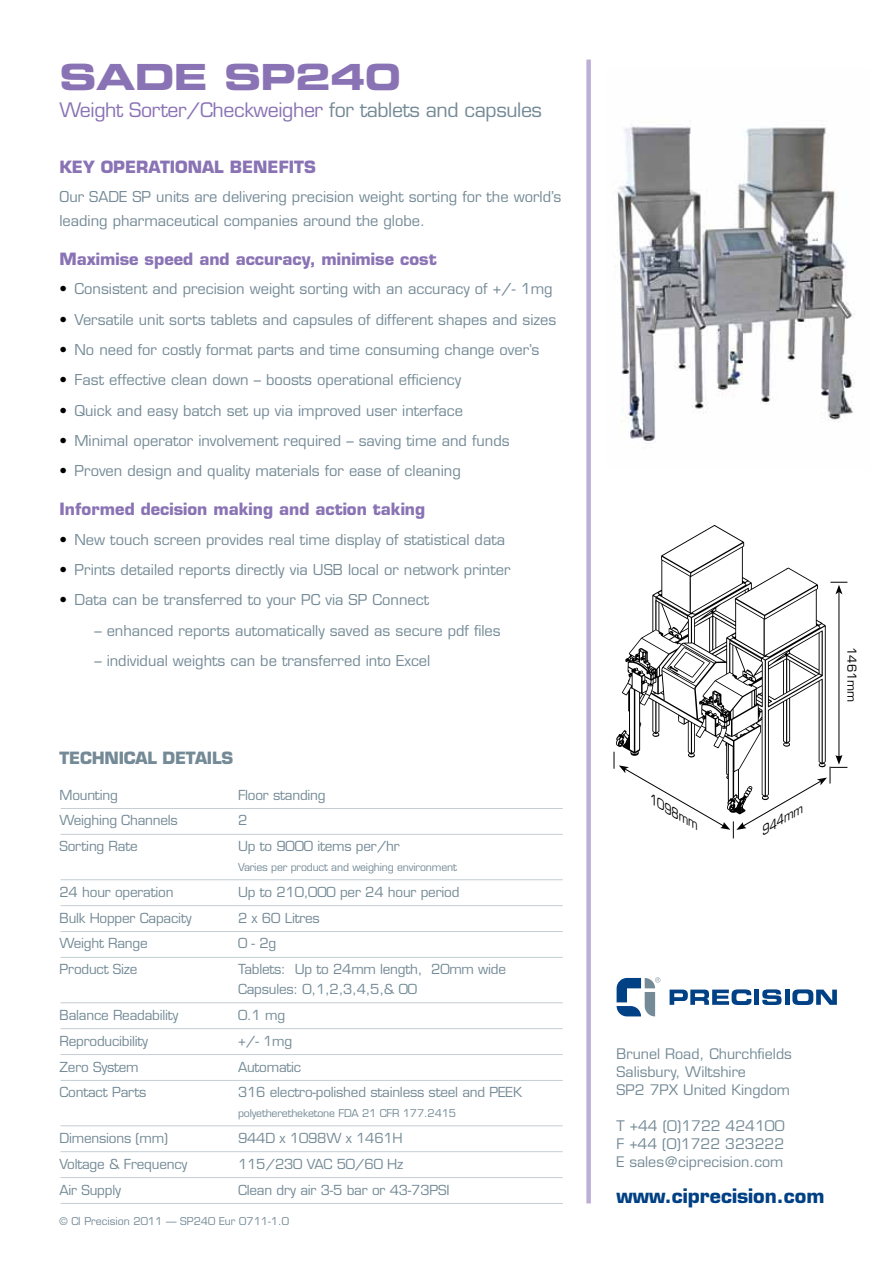
<style>
.page{position:relative;width:893px;height:1263px;background:#fff}
.page>*{position:absolute;margin:0;border:0;box-sizing:border-box;transform-origin:0 0}
.t1{font:36px "Eurostile Bold Extended Two";letter-spacing:-.02em;color:#8a73b4}
.t2{font:19.5px "Eurostile";letter-spacing:-.02em;color:#8a73b4}
.t3{font:700 19.5px "Eurostile";color:#004084}
.t4{font:700 16.5px "Eurostile";color:#8a73b4}
.t5{font:700 16.5px "Eurostile";letter-spacing:-.015em;color:#748a96}
.t6{font:14.7px/24px "Eurostile";color:#748a96}
.t7{font:14.25px/18px "Eurostile";color:#748a96}
.t8{font:13.5px/19.5px "Eurostile";letter-spacing:-.015em;color:#748a96}
.t9{font:italic 12px "Eurostile";color:#000}
.t10{font:12px "Eurostile";color:#000}
.t11{font:10.5px "Eurostile";letter-spacing:-.015em;color:#748a96}
.s1{color:#748a96}
.s2{color:#000}
</style>
<div class="page">
<img style="left:617px;top:120px;width:238px;height:324px">
<hr style="left:61px;top:808px;width:502px;height:1px;background:#c4ced4">
<hr style="left:61px;top:834px;width:502px;height:1px;background:#c4ced4">
<hr style="left:61px;top:879px;width:502px;height:1px;background:#c4ced4">
<hr style="left:61px;top:905px;width:502px;height:1px;background:#c4ced4">
<hr style="left:61px;top:931px;width:502px;height:1px;background:#c4ced4">
<hr style="left:61px;top:957px;width:502px;height:1px;background:#c4ced4">
<hr style="left:61px;top:1002px;width:502px;height:1px;background:#c4ced4">
<hr style="left:61px;top:1028px;width:502px;height:1px;background:#c4ced4">
<hr style="left:61px;top:1054px;width:502px;height:1px;background:#c4ced4">
<hr style="left:61px;top:1080px;width:502px;height:1px;background:#c4ced4">
<hr style="left:61px;top:1125px;width:502px;height:1px;background:#c4ced4">
<hr style="left:61px;top:1151px;width:502px;height:1px;background:#c4ced4">
<hr style="left:61px;top:1177px;width:502px;height:1px;background:#c4ced4">
<hr style="left:61px;top:1203px;width:502px;height:1px;background:#c4ced4">
<svg style="left:616px;top:525px;width:210px;height:227px"></svg>
<svg style="left:667px;top:646px;width:44px;height:38px"></svg>
<svg style="left:768px;top:630px;width:55px;height:77px"></svg>
<hr style="left:838px;top:592px;width:1px;height:165px;background:#000">
<svg style="left:830px;top:582px;width:17px;height:12px"></svg>
<svg style="left:614px;top:752px;width:233px;height:86px"></svg>
<svg style="left:670px;top:989px;width:81px;height:16px"></svg>
<div style="left:754px;top:989px;width:5px;height:16px;background:#004084"></div>
<svg style="left:762px;top:989px;width:19px;height:16px"></svg>
<hr style="left:785px;top:989px;width:4px;height:16px;background:#004084">
<svg style="left:792px;top:989px;width:45px;height:16px"></svg>
<svg style="left:617px;top:977px;width:43px;height:39px"></svg>
<div style="left:586px;top:60px;width:5px;height:1143px;background:#bcafd6"></div>
<h1 class="t1" style="left:60px;top:51px;width:343px">SADE SP240</h1>
<h2 class="t2" style="left:60px;top:98px;width:484px">Weight Sorter/Checkweigher <span class="s1">for tablets and capsules</span></h2>
<p class="t4" style="left:60px;top:156px;width:13px">key</p>
<p class="t4" style="left:101px;top:156px;width:25px">operat</p>
<p class="t4" style="left:170px;top:156px;width:136px">ional be nefits</p>
<p class="t6" style="left:60px;top:185px;width:503px">Our SADE SP units are delivering precision weight sorting for the world’s leading pharmaceutical companies around the globe.</p>
<p class="t4" style="left:60px;top:249px;width:379px">Maximise speed and accuracy, minimise cost</p>
<p class="t6" style="left:60px;top:277px;width:495px"><span class="s2">•</span> Consistent and precision weight sorting with an accuracy of +/- 1mg</p>
<p class="t6" style="left:60px;top:307px;width:498px"><span class="s2">•</span> Versatile unit sorts tablets and capsules of different shapes and sizes</p>
<p class="t6" style="left:60px;top:338px;width:481px"><span class="s2">•</span> No need for costly format parts and time consuming change over’s</p>
<p class="t6" style="left:60px;top:368px;width:403px"><span class="s2">•</span> Fast effective clean down – boosts operational efficiency</p>
<p class="t6" style="left:60px;top:398px;width:405px"><span class="s2">•</span> Quick and easy batch set up via improved user interface</p>
<p class="t6" style="left:60px;top:429px;width:452px"><span class="s2">•</span> Minimal operator involvement required – saving time and funds</p>
<p class="t6" style="left:60px;top:459px;width:403px"><span class="s2">•</span> Proven design and quality materials for ease of cleaning</p>
<p class="t4" style="left:60px;top:499px;width:367px">Informed decision making and action taking</p>
<p class="t6" style="left:60px;top:527px;width:447px"><span class="s2">•</span> New touch screen provides real time display of statistical data</p>
<p class="t6" style="left:60px;top:558px;width:452px"><span class="s2">•</span> Prints detailed reports directly via USB local or network printer</p>
<p class="t6" style="left:60px;top:588px;width:371px"><span class="s2">•</span> Data can be transferred to your PC via SP Connect</p>
<p class="t6" style="left:94px;top:618px;width:408px">– enhanced reports automatically saved as secure pdf files</p>
<p class="t6" style="left:94px;top:649px;width:338px">– individual weights can be transferred into Excel</p>
<p class="t5" style="left:60px;top:747px;width:115px">Technical Deta</p>
<p class="t5" style="left:207px;top:747px;width:16px">ils</p>
<p class="t8" style="left:60px;top:785px;width:60px">Mounting</p>
<p class="t8" style="left:238px;top:785px;width:89px">Floor standing</p>
<p class="t8" style="left:60px;top:811px;width:120px">Weighing Channels</p>
<p class="t8" style="left:238px;top:811px;width:11px">2</p>
<p class="t8" style="left:60px;top:837px;width:80px">Sorting Rate</p>
<p class="t8" style="left:238px;top:837px;width:163px">Up to 9000 items per/hr</p>
<p class="t11" style="left:238px;top:861px;width:220px">Varies per product and weighing environment</p>
<p class="t8" style="left:60px;top:882px;width:115px">24 hour operation</p>
<p class="t8" style="left:238px;top:882px;width:223px">Up to 210,000 per 24 hour period</p>
<p class="t8" style="left:60px;top:908px;width:134px">Bulk Hopper Capacity</p>
<p class="t8" style="left:238px;top:908px;width:83px">2 x 60 Litres</p>
<p class="t8" style="left:60px;top:934px;width:90px">Weight Range</p>
<p class="t8" style="left:238px;top:934px;width:40px">0-2g</p>
<p class="t8" style="left:60px;top:960px;width:79px">Product Size</p>
<p class="t8" style="left:238px;top:960px;width:270px">Tablets: Up to 24mm length, 20mm wide<br>Capsules: 0,1,2,3,4,5,&amp; 00</p>
<p class="t8" style="left:60px;top:1005px;width:121px">Balance Readability</p>
<p class="t8" style="left:238px;top:1005px;width:49px">0.1 mg</p>
<p class="t8" style="left:60px;top:1031px;width:90px">Reproducibility</p>
<p class="t8" style="left:238px;top:1031px;width:56px">+/- 1mg</p>
<p class="t8" style="left:60px;top:1057px;width:81px">Zero System</p>
<p class="t8" style="left:238px;top:1057px;width:65px">Automatic</p>
<p class="t8" style="left:60px;top:1083px;width:88px">Contact Parts</p>
<p class="t8" style="left:238px;top:1083px;width:286px">316 electro-polished stainless steel and PEEK</p>
<p class="t11" style="left:238px;top:1107px;width:220px">polyetheretheketone FDA 21 CFR 177.2415</p>
<p class="t8" style="left:60px;top:1128px;width:110px">Dimensions (mm)</p>
<p class="t8" style="left:238px;top:1128px;width:166px">944D x 1098W x 1461H</p>
<p class="t8" style="left:60px;top:1154px;width:129px">Voltage &amp; Frequency</p>
<p class="t8" style="left:238px;top:1154px;width:167px">115/230 VAC 50/60 Hz</p>
<p class="t8" style="left:60px;top:1180px;width:63px">Air Supply</p>
<p class="t8" style="left:238px;top:1180px;width:213px">Clean dry air 3-5 bar or 43-73PSI</p>
<p class="t11" style="left:60px;top:1215px;width:231px">© CI Precision 2011 — SP240 Eur 0711-1.0</p>
<p class="t9" style="left:656px;top:793px;width:57px;rotate:30deg">1098mm</p>
<p class="t9" style="left:757px;top:825px;width:48px;rotate:-30deg">944mm</p>
<p class="t10" style="left:859px;top:647px;width:57px;rotate:90deg">1461mm</p>
<p class="t7" style="left:617px;top:1045px;width:177px">Brunel Road, Churchfields<br>Salisbury, Wiltshire<br>SP2 7PX United Kingdom</p>
<p class="t7" style="left:617px;top:1117px;width:170px;text-align:justify">T +44 (0)1722 424100<br>F +44 (0)1722 323222<br>E sales@ciprecision.com</p>
<h2 class="t3" style="left:617px;top:1184px;width:209px">www.ciprecision.com</h2>
</div>
